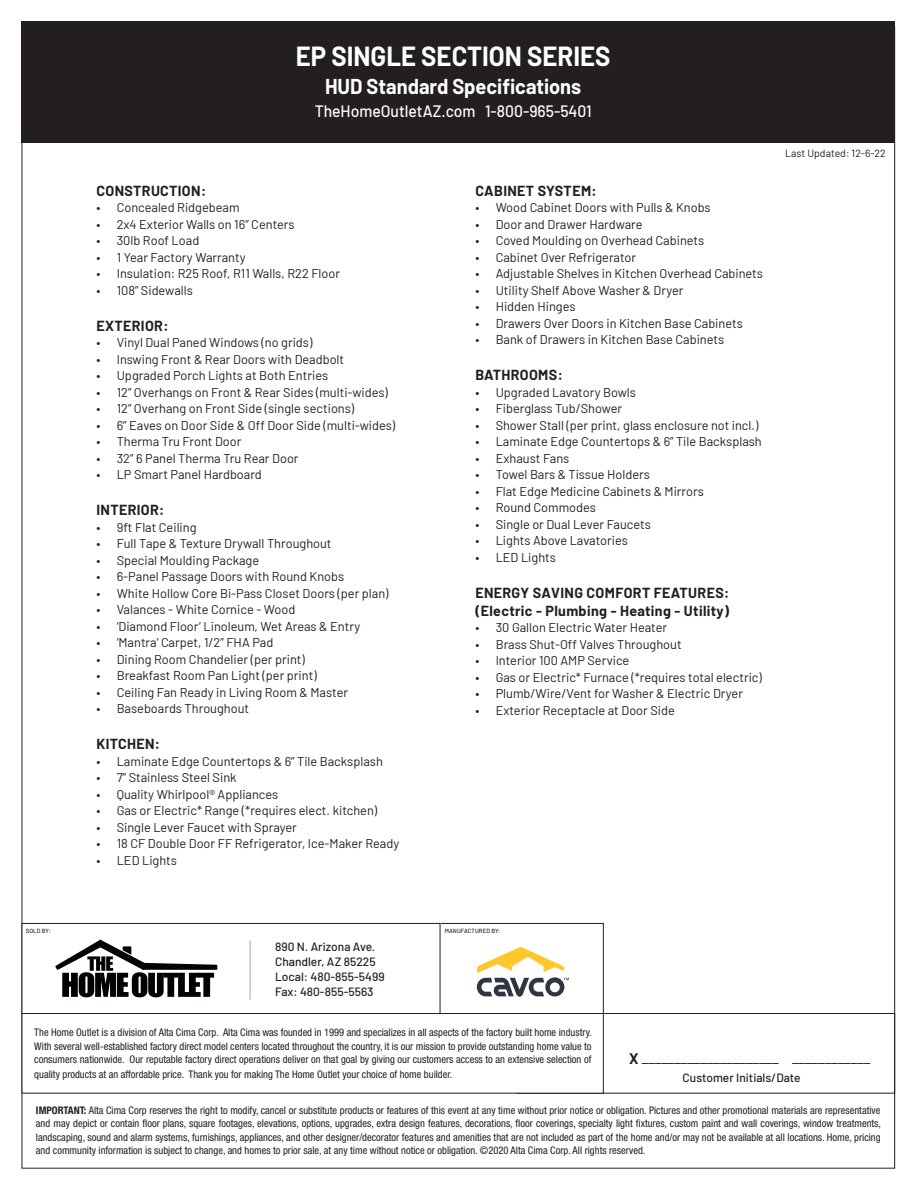
<style>
.page{position:relative;width:918px;height:1188px;background:#fff}
.page>*{position:absolute;margin:0;border:0;box-sizing:border-box;transform-origin:0 0}
.t1{font:700 27px "Barlow";color:#fff;scale:.95 1}
.t2{font:700 21px "Barlow";color:#fff;scale:.95 1}
.t3{font:500 16.5px "Barlow";color:#fff;scale:.95 1}
.t4{font:15px "Barlow";color:#231f20}
.Headers{font:700 14.25px "Barlow";letter-spacing:.025em;color:#231f20}
.t5{font:12.75px "Barlow";color:#231f20}
.t6{font:500 12px "Barlow";color:#231f20}
.heading_new{font:condensed 10.5px/13.5px "Helvetica Neue LT Std";color:#231f20;text-align:justify}
.t7{font:10.5px "Barlow";color:#231f20}
.t8{font:500 6px "Barlow";letter-spacing:.01em;color:#231f20}
.s1{font-weight:700}
</style>
<div class="page">
<div style="left:438px;top:923px;width:166px;height:91px;border:1px solid #231f20"></div>
<div style="left:22px;top:923px;width:418px;height:91px;border:1px solid #231f20"></div>
<div style="left:22px;top:21px;width:873px;height:122px;background:#231f20"></div>
<hr style="left:250px;top:940px;width:1px;height:60px;background:#a4a6a9">
<div style="left:516px;top:1013px;width:379px;height:81px;border:1px solid #231f20"></div>
<svg style="left:55px;top:940px;width:162px;height:57px"></svg>
<svg style="left:477px;top:947px;width:92px;height:50px"></svg>
<div style="left:22px;top:1014px;width:581px;height:79px;background:#fff"></div>
<div style="left:22px;top:1013px;width:582px;height:81px;border:1px solid #231f20"></div>
<p class="t1" style="left:296px;top:36px;width:333px">EP SINGLE SECTION SERIES</p>
<p class="t2" style="left:325px;top:71px;width:271px">HUD Standard Specifications</p>
<p class="t3" style="left:315px;top:99px;width:293px">TheHomeOutletAZ.com 1-800-965-5401</p>
<p class="Headers" style="left:96px;top:180px;width:111px">CONSTRUCTION:</p>
<p class="t5" style="left:96px;top:198px;width:145px">• Concealed Ridgebeam</p>
<p class="t5" style="left:96px;top:215px;width:200px">• 2x4 Exterior Walls on 16” Centers</p>
<p class="t5" style="left:96px;top:231px;width:104px">• 30lb Roof Load</p>
<p class="t5" style="left:96px;top:248px;width:151px">• 1 Year Factory Warranty</p>
<p class="t5" style="left:96px;top:264px;width:245px">• Insulation: R25 Roof, R11 Walls, R22 Floor</p>
<p class="t5" style="left:96px;top:281px;width:98px">• 108” Sidewalls</p>
<p class="Headers" style="left:96px;top:315px;width:74px">EXTERIOR:</p>
<p class="t5" style="left:96px;top:333px;width:217px">• Vinyl Dual Paned Windows (no grids)</p>
<p class="t5" style="left:96px;top:350px;width:249px">• Inswing Front &amp; Rear Doors with Deadbolt</p>
<p class="t5" style="left:96px;top:366px;width:233px">• Upgraded Porch Lights at Both Entries</p>
<p class="t5" style="left:96px;top:383px;width:293px">• 12” Overhangs on Front &amp; Rear Sides (multi-wides)</p>
<p class="t5" style="left:96px;top:399px;width:259px">• 12” Overhang on Front Side (single sections)</p>
<p class="t5" style="left:96px;top:416px;width:300px">• 6” Eaves on Door Side &amp; Off Door Side (multi-wides)</p>
<p class="t5" style="left:96px;top:432px;width:147px">• Therma Tru Front Door</p>
<p class="t5" style="left:96px;top:449px;width:204px">• 32” 6 Panel Therma Tru Rear Door</p>
<p class="t5" style="left:96px;top:465px;width:167px">• LP Smart Panel Hardboard</p>
<p class="Headers" style="left:96px;top:499px;width:70px">INTERIOR:</p>
<p class="t5" style="left:96px;top:518px;width:102px">• 9ft Flat Ceiling</p>
<p class="t5" style="left:96px;top:534px;width:237px">• Full Tape &amp; Texture Drywall Throughout</p>
<p class="t5" style="left:96px;top:551px;width:164px">• Special Moulding Package</p>
<p class="t5" style="left:96px;top:567px;width:249px">• 6-Panel Passage Doors with Round Knobs</p>
<p class="t5" style="left:96px;top:584px;width:294px">• White Hollow Core Bi-Pass Closet Doors (per plan)</p>
<p class="t5" style="left:96px;top:600px;width:200px">• Valances - White Cornice - Wood</p>
<p class="t5" style="left:96px;top:617px;width:265px">• ‘Diamond Floor’ Linoleum, Wet Areas &amp; Entry</p>
<p class="t5" style="left:96px;top:633px;width:178px">• ‘Mantra’ Carpet, 1/2” FHA Pad</p>
<p class="t5" style="left:96px;top:650px;width:210px">• Dining Room Chandelier (per print)</p>
<p class="t5" style="left:96px;top:666px;width:222px">• Breakfast Room Pan Light (per print)</p>
<p class="t5" style="left:96px;top:683px;width:253px">• Ceiling Fan Ready in Living Room &amp; Master</p>
<p class="t5" style="left:96px;top:699px;width:154px">• Baseboards Throughout</p>
<p class="Headers" style="left:96px;top:733px;width:65px">KITCHEN:</p>
<p class="t5" style="left:96px;top:752px;width:288px">• Laminate Edge Countertops &amp; 6” Tile Backsplash</p>
<p class="t5" style="left:96px;top:768px;width:142px">• 7” Stainless Steel Sink</p>
<p class="t5" style="left:96px;top:785px;width:183px">• Quality Whirlpool® Appliances</p>
<p class="t5" style="left:96px;top:801px;width:282px">• Gas or Electric* Range (*requires elect. kitchen)</p>
<p class="t5" style="left:96px;top:818px;width:202px">• Single Lever Faucet with Sprayer</p>
<p class="t5" style="left:96px;top:834px;width:304px">• 18 CF Double Door FF Refrigerator, Ice-Maker Ready</p>
<p class="t5" style="left:96px;top:851px;width:82px">• LED Lights</p>
<p class="Headers" style="left:475px;top:180px;width:123px">CABINET SYSTEM:</p>
<p class="t5" style="left:475px;top:198px;width:237px">• Wood Cabinet Doors with Pulls &amp; Knobs</p>
<p class="t5" style="left:475px;top:215px;width:169px">• Door and Drawer Hardware</p>
<p class="t5" style="left:475px;top:231px;width:230px">• Coved Moulding on Overhead Cabinets</p>
<p class="t5" style="left:475px;top:248px;width:162px">• Cabinet Over Refrigerator</p>
<p class="t5" style="left:475px;top:264px;width:289px">• Adjustable Shelves in Kitchen Overhead Cabinets</p>
<p class="t5" style="left:475px;top:281px;width:210px">• Utility Shelf Above Washer &amp; Dryer</p>
<p class="t5" style="left:475px;top:297px;width:102px">• Hidden Hinges</p>
<p class="t5" style="left:475px;top:314px;width:269px">• Drawers Over Doors in Kitchen Base Cabinets</p>
<p class="t5" style="left:475px;top:330px;width:250px">• Bank of Drawers in Kitchen Base Cabinets</p>
<p class="Headers" style="left:475px;top:364px;width:89px">BATHROOMS:</p>
<p class="t5" style="left:475px;top:383px;width:162px">• Upgraded Lavatory Bowls</p>
<p class="t5" style="left:475px;top:399px;width:148px">• Fiberglass Tub/Shower</p>
<p class="t5" style="left:475px;top:416px;width:284px">• Shower Stall (per print, glass enclosure not incl.)</p>
<p class="t5" style="left:475px;top:432px;width:288px">• Laminate Edge Countertops &amp; 6” Tile Backsplash</p>
<p class="t5" style="left:475px;top:449px;width:95px">• Exhaust Fans</p>
<p class="t5" style="left:475px;top:465px;width:176px">• Towel Bars &amp; Tissue Holders</p>
<p class="t5" style="left:475px;top:482px;width:230px">• Flat Edge Medicine Cabinets &amp; Mirrors</p>
<p class="t5" style="left:475px;top:498px;width:122px">• Round Commodes</p>
<p class="t5" style="left:475px;top:515px;width:177px">• Single or Dual Lever Faucets</p>
<p class="t5" style="left:475px;top:531px;width:154px">• Lights Above Lavatories</p>
<p class="t5" style="left:475px;top:548px;width:82px">• LED Lights</p>
<p class="Headers" style="left:475px;top:582px;width:255px">ENERGY SAVING COMFORT FEATURES:</p>
<p class="Headers" style="left:475px;top:600px;width:255px">(Electric - Plumbing - Heating - Utility)</p>
<p class="t5" style="left:475px;top:618px;width:193px">• 30 Gallon Electric Water Heater</p>
<p class="t5" style="left:475px;top:635px;width:208px">• Brass Shut-Off Valves Throughout</p>
<p class="t5" style="left:475px;top:651px;width:156px">• Interior 100 AMP Service</p>
<p class="t5" style="left:475px;top:668px;width:288px">• Gas or Electric* Furnace (*requires total electric)</p>
<p class="t5" style="left:475px;top:684px;width:269px">• Plumb/Wire/Vent for Washer &amp; Electric Dryer</p>
<p class="t5" style="left:475px;top:701px;width:201px">• Exterior Receptacle at Door Side</p>
<p class="t7" style="left:785px;top:145px;width:102px">Last Updated: 12-6-22</p>
<p class="t8" style="left:26px;top:926px;width:26px">SOLD BY:</p>
<p class="t8" style="left:445px;top:926px;width:57px">MANUFACTURED BY:</p>
<p class="t6" style="left:275px;top:938px;width:102px">890 N. Arizona Ave.</p>
<p class="t6" style="left:275px;top:953px;width:102px">Chandler, AZ 85225</p>
<p class="t6" style="left:275px;top:968px;width:111px">Local: 480-855-5499</p>
<p class="t6" style="left:275px;top:983px;width:100px">Fax: 480-855-5563</p>
<p class="heading_new" style="left:34px;top:1026px;width:559px">The Home Outlet is a division of Alta Cima Corp. Alta Cima was founded in 1999 and specializes in all aspects of the factory built home industry.<br>With several well-established factory direct model centers located throughout the country, it is our mission to provide outstanding home value to consumers nationwide. Our reputable factory direct operations deliver on that goal by giving our customers access to an extensive selection of</p>
<p class="heading_new" style="left:34px;top:1068px;width:420px">quality products at an affordable price. Thank you for making The Home Outlet your choice of home builder.</p>
<p class="t4" style="left:629px;top:1048px;width:243px"><span class="s1">X</span> _____________________ ____________</p>
<p class="t6" style="left:683px;top:1069px;width:119px">Customer Initials/Date</p>
<p class="heading_new" style="left:36px;top:1103px;width:847px"><span class="s1">IMPORTANT:</span> Alta Cima Corp reserves the right to modify, cancel or substitute products or features of this event at any time without prior notice or obligation. Pictures and other promotional materials are representative and may depict or contain floor plans, square footages, elevations, options, upgrades, extra design features, decorations, floor coverings, specialty light fixtures, custom paint and wall coverings, window treatments, landscaping, sound and alarm systems, furnishings, appliances, and other designer/decorator features and amenities that are not included as part of the home and/or may not be available at all locations. Home, pricing and community information is subject to change, and homes to prior sale, at any time without notice or obligation. ©2020 Alta Cima Corp. All rights reserved.</p>
</div>
